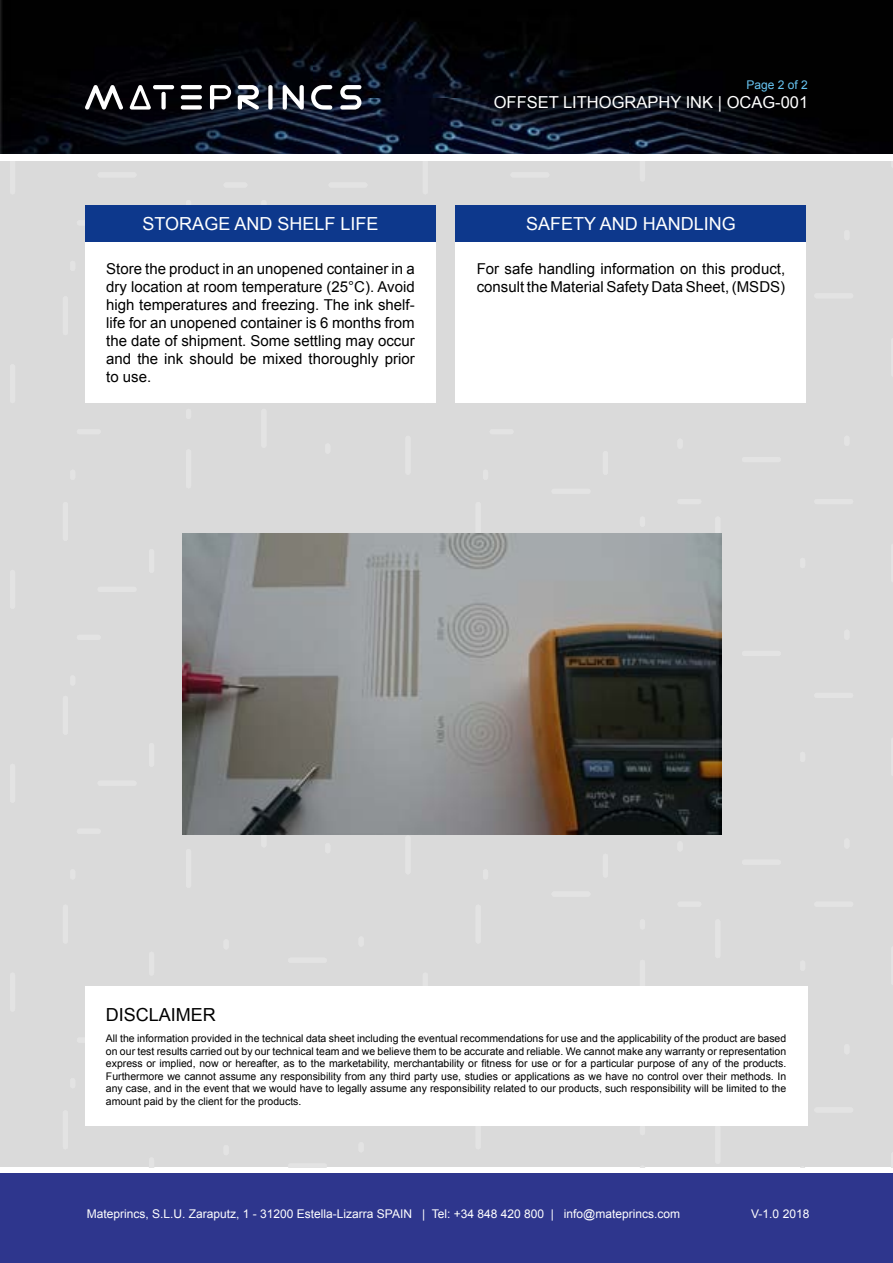
<style>
.page{position:relative;width:893px;height:1263px;background:#fff}
.page>*{position:absolute;margin:0;border:0;box-sizing:border-box;transform-origin:0 0}
.t1{font:18px "Arial";color:#fff}
.t2{font:18px "Arial";color:#000}
.t3{font:16.5px "Arial";color:#fff}
.t4{font:15px/18px "Arial";color:#000;text-align:justify}
.t5{font:12px "Arial";color:#fff}
.t6{font:12px "Arial";color:#67c4f2}
.t7{font:10.5px/12.6px "Arial";color:#000;text-align:justify}
</style>
<div class="page">
<img style="left:0;top:0;width:893px;height:153px">
<div style="left:0;top:1174px;width:893px;height:89px;background:#2e368d"></div>
<svg style="left:85px;top:85px;width:38px;height:25px"></svg>
<svg style="left:130px;top:85px;width:44px;height:25px"></svg>
<svg style="left:181px;top:85px;width:21px;height:4px"></svg>
<svg style="left:181px;top:95px;width:21px;height:4px"></svg>
<svg style="left:181px;top:105px;width:21px;height:5px"></svg>
<svg style="left:210px;top:85px;width:21px;height:25px"></svg>
<svg style="left:238px;top:85px;width:21px;height:25px"></svg>
<svg style="left:268px;top:85px;width:5px;height:25px"></svg>
<svg style="left:283px;top:85px;width:21px;height:25px"></svg>
<svg style="left:311px;top:85px;width:21px;height:25px"></svg>
<svg style="left:340px;top:85px;width:21px;height:25px"></svg>
<div style="left:0;top:162px;width:893px;height:1005px;background:#dadada"></div>
<div style="left:85px;top:205px;width:351px;height:37px;background:#0d388c"></div>
<div style="left:85px;top:242px;width:351px;height:161px;background:#fff"></div>
<div style="left:455px;top:205px;width:351px;height:37px;background:#0d388c"></div>
<div style="left:455px;top:242px;width:351px;height:161px;background:#fff"></div>
<div style="left:85px;top:986px;width:723px;height:140px;background:#fff"></div>
<img style="left:183px;top:533px;width:539px;height:301px">
<p class="t6" style="left:746px;top:77px;width:63px">Page 2 of 2</p>
<h1 class="t1" style="left:143px;top:212px;width:237px">STORAGE AND SHELF LIFE</h1>
<p class="t4" style="left:106px;top:260px;width:310px">Store the product in an unopened container in a dry location at room temperature (25°C). Avoid high temperatures and freezing. The ink shelf&shy;life for an unopened container is 6 months from the date of shipment. Some settling may occur and the ink should be mixed thoroughly prior to use.</p>
<h2 class="t3" style="left:494px;top:91px;width:316px">OFFSET LITHOGRAPHY INK | OCAG-001</h2>
<h1 class="t1" style="left:526px;top:212px;width:211px">SAFETY AND HANDLING</h1>
<h3 class="t4" style="left:477px;top:260px;width:310px">For safe handling information on this product, consult the Material Safety Data Sheet, (MSDS)</h3>
<h1 class="t2" style="left:106px;top:1003px;width:112px">DISCLAIMER</h1>
<p class="t7" style="left:106px;top:1032px;width:682px">All the information provided in the technical data sheet including the eventual recommendations for use and the applicability of the product are based on our test results carried out by our technical team and we believe them to be accurate and reliable. We cannot make any warranty or representation express or implied, now or hereafter, as to the marketability, merchantability or fitness for use or for a particular purpose of any of the products.<br>Furthermore we cannot assume any responsibility from any third party use, studies or applications as we have no control over their methods. In any case, and in the event that we would have to legally assume any responsibility related to our products, such responsibility will be limited to the amount paid by the client for the products.</p>
<p class="t5" style="left:87px;top:1205px;width:595px">Mateprincs, S.L.U. Zaraputz, 1 - 31200 Estella-Lizarra SPAIN | Tel: +34 848 420 800 | info@mateprincs.com</p>
<p class="t5" style="left:751px;top:1205px;width:60px">V-1.0 2018</p>
</div>
